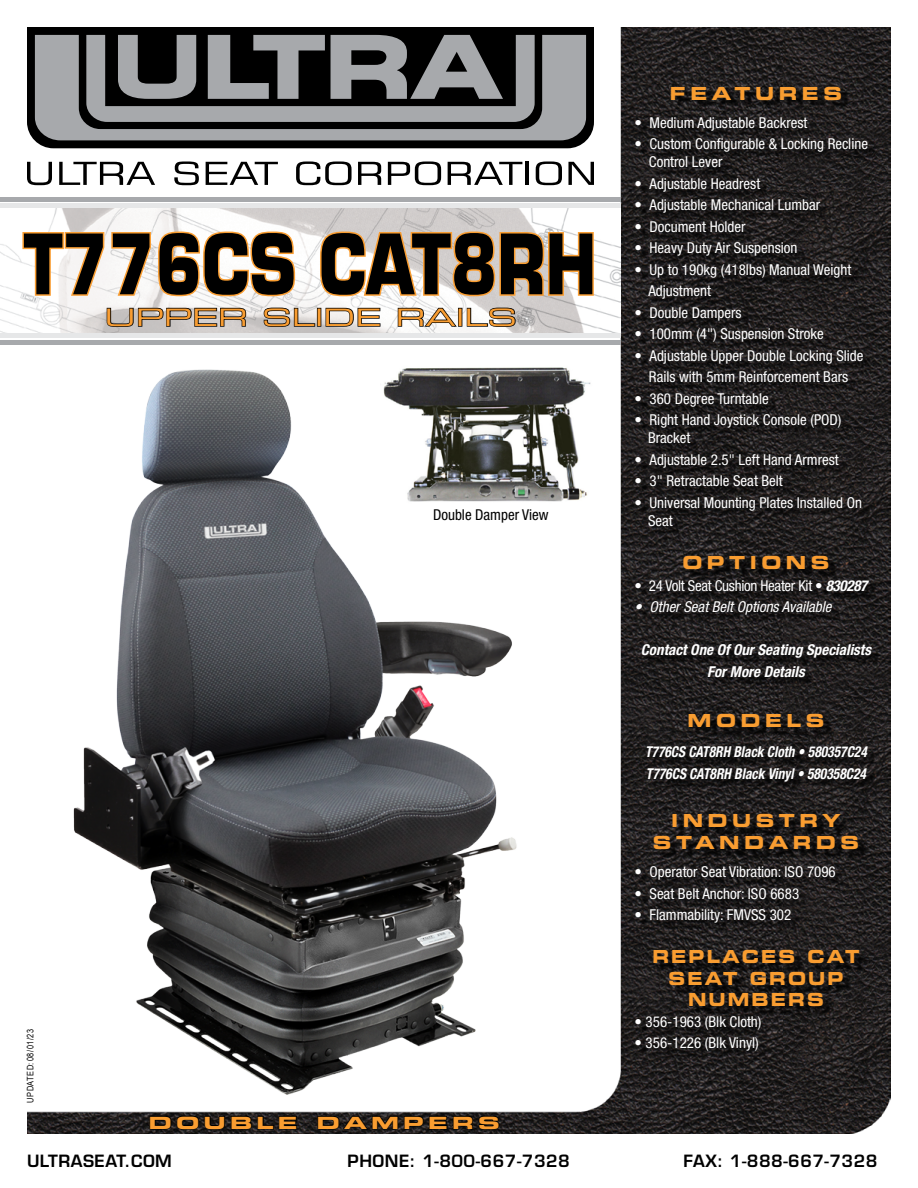
<style>
.page{position:relative;width:918px;height:1188px;background:#fff}
.page>*{position:absolute;margin:0;border:0;box-sizing:border-box;transform-origin:0 0}
.t1{font:700 81px "Eurostile LT Std";color:#000;scale:.8 1}
.t2{font:24px "Eurostile LT Std Ex 2";color:#f99d31;scale:1.25 1}
.Models{font:18px/21px "Eurostile LT Std Bold Ex 2";letter-spacing:.13em;color:#f99d31;text-align:center;scale:.9 1}
.Models-2{font:18px/21.6px "Eurostile LT Std Bold Ex 2";letter-spacing:.25em;color:#f99d31;text-align:center}
.Bulleted_List{font:18px "Eurostile LT Std Bold Ex 2";letter-spacing:.25em;color:#f99d31}
.t3{font:16.8px "Eurostile LT Std Bold Ex 2";letter-spacing:.2em;color:#f99d31;scale:1.25 1}
.t4{font:600 16.5px "Eurostile LT Std";letter-spacing:.03em;color:#000}
.Bulleted_List-2{font:condensed 15px/18px "Helvetica Neue LT Pro";color:#fff}
.Models-3{font:italic 700 condensed 15px "Helvetica Neue LT Pro";color:#fff;scale:.9 1}
.Bulleted_List-3{font:italic 700 condensed 15px "Helvetica Neue LT Pro";color:#fff}
.Bulleted_List-4{font:condensed 15px "Helvetica Neue LT Pro";letter-spacing:-.02em;color:#fff}
.t5{font:italic condensed 15px "Helvetica Neue LT Pro";color:#fff}
.Bulleted_List-5{font:condensed 15px "Helvetica Neue LT Pro";color:#000}
.t6{font:9px "Arial Narrow";letter-spacing:.05em;color:#000}
.s1{font-weight:700;font-style:italic}
</style>
<div class="page">
<img style="left:27px;top:27px;width:864px;height:1107px">
<img style="left:1px;top:208px;width:620px;height:126px">
<hr style="left:1px;top:334px;width:620px;height:4px;background:#e6e7e8">
<hr style="left:1px;top:340px;width:620px;height:4px;background:#a7a9ac">
<hr style="left:1px;top:198px;width:620px;height:4px;background:#a7a9ac">
<hr style="left:1px;top:204px;width:620px;height:4px;background:#e6e7e8">
<svg style="left:27px;top:162px;width:25px;height:23px"></svg>
<svg style="left:59px;top:162px;width:96px;height:23px"></svg>
<svg style="left:174px;top:161px;width:25px;height:24px"></svg>
<svg style="left:206px;top:162px;width:72px;height:23px"></svg>
<svg style="left:296px;top:161px;width:56px;height:24px"></svg>
<svg style="left:358px;top:162px;width:23px;height:23px"></svg>
<svg style="left:388px;top:161px;width:53px;height:24px"></svg>
<svg style="left:448px;top:162px;width:74px;height:23px"></svg>
<hr style="left:526px;top:162px;width:3px;height:23px;background:#000">
<svg style="left:536px;top:161px;width:26px;height:24px"></svg>
<svg style="left:568px;top:162px;width:26px;height:23px"></svg>
<svg style="left:27px;top:27px;width:567px;height:121px;background:#0a0a0a"></svg>
<svg style="left:35px;top:35px;width:551px;height:105px;background:#7e8082"></svg>
<svg style="left:86px;top:35px;width:449px;height:87px;background:#636566"></svg>
<svg style="left:149px;top:1115px;width:149px;height:15px;background:#161414"></svg>
<svg style="left:317px;top:1115px;width:183px;height:16px;background:#161515"></svg>
<div style="left:640px;top:90px;width:240px;height:969px;background:#000;opacity:.75"></div>
<svg style="left:106px;top:307px;width:141px;height:21px;background:#888685"></svg>
<svg style="left:263px;top:307px;width:53px;height:21px"></svg>
<div style="left:317px;top:308px;width:4px;height:19px;border:2px solid #000"></div>
<svg style="left:325px;top:307px;width:56px;height:20px"></svg>
<svg style="left:397px;top:307px;width:61px;height:21px"></svg>
<div style="left:458px;top:308px;width:4px;height:19px;border:2px solid #000"></div>
<svg style="left:466px;top:307px;width:50px;height:21px"></svg>
<svg style="left:21px;top:230px;width:276px;height:68px"></svg>
<svg style="left:319px;top:230px;width:276px;height:68px"></svg>
<img style="left:520px;top:364px;width:75px;height:148px">
<img style="left:66px;top:338px;width:454px;height:767px">
<p class="t1" style="left:24px;top:214px;width:717px">T776CS CAT8RH</p>
<p class="t2" style="left:105px;top:301px;width:332px">UPPER SLIDE RAILS</p>
<p class="Bulleted_List-5" style="left:433px;top:506px;width:117px">Double Damper View</p>
<p class="t6" style="left:24px;top:1102px;width:75px;rotate:-90deg">UPDATED: 08/01/23</p>
<p class="t3" style="left:149px;top:1111px;width:283px">DOUBLE DAMPERS</p>
<p class="Models-2" style="left:670px;top:82px;width:174px">FEATURES</p>
<p class="Bulleted_List-2" style="left:634px;top:113px;width:174px">• Medium Adjustable Backrest</p>
<p class="Bulleted_List-2" style="left:649px;top:135px;width:221px;text-indent:-14px">• Custom Configurable &amp; Locking Recline<br>Control Lever</p>
<p class="Bulleted_List-2" style="left:634px;top:174px;width:127px">• Adjustable Headrest</p>
<p class="Bulleted_List-2" style="left:634px;top:196px;width:187px">• Adjustable Mechanical Lumbar</p>
<p class="Bulleted_List-2" style="left:634px;top:217px;width:113px">• Document Holder</p>
<p class="Bulleted_List-2" style="left:634px;top:239px;width:165px">• Heavy Duty Air Suspension</p>
<p class="Bulleted_List-2" style="left:634px;top:260px;width:218px">• Up to 190kg (418lbs) Manual Weight</p>
<p class="Bulleted_List-2" style="left:648px;top:282px;width:64px">Adjustment</p>
<p class="Bulleted_List-2" style="left:634px;top:304px;width:109px">• Double Dampers</p>
<p class="Bulleted_List-2" style="left:634px;top:325px;width:191px">• 100mm (4") Suspension Stroke</p>
<p class="Bulleted_List-2" style="left:634px;top:347px;width:231px">• Adjustable Upper Double Locking Slide</p>
<p class="Bulleted_List-2" style="left:649px;top:368px;width:201px">Rails with 5mm Reinforcement Bars</p>
<p class="Bulleted_List-2" style="left:634px;top:390px;width:136px">• 360 Degree Turntable</p>
<p class="Bulleted_List-2" style="left:648px;top:411px;width:195px;text-indent:-14px">• Right Hand Joystick Console (POD)<br>Bracket</p>
<p class="Bulleted_List-2" style="left:634px;top:451px;width:206px">• Adjustable 2.5" Left Hand Armrest</p>
<p class="Bulleted_List-2" style="left:634px;top:472px;width:150px">• 3" Retractable Seat Belt</p>
<p class="Bulleted_List-2" style="left:648px;top:494px;width:216px;text-indent:-14px">• Universal Mounting Plates Installed On<br>Seat</p>
<p class="Bulleted_List" style="left:682px;top:550px;width:149px">OPTIONS</p>
<p class="Bulleted_List-4" style="left:634px;top:577px;width:234px">• 24 Volt Seat Cushion Heater Kit • <span class="s1">830287</span></p>
<p class="t5" style="left:634px;top:598px;width:198px">• Other Seat Belt Options Available</p>
<p class="Bulleted_List-3" style="left:641px;top:641px;width:232px">Contact One Of Our Seating Specialists</p>
<p class="Bulleted_List-3" style="left:707px;top:662px;width:99px">For More Details</p>
<p class="Bulleted_List" style="left:688px;top:708px;width:138px">MODELS</p>
<p class="Models-3" style="left:645px;top:743px;width:248px">T776CS CAT8RH Black Cloth • 580357C24</p>
<p class="Models-3" style="left:646px;top:764px;width:246px">T776CS CAT8RH Black Vinyl • 580358C24</p>
<p class="Models-2" style="left:653px;top:810px;width:208px">INDUSTRY<br>STANDARDS</p>
<p class="Bulleted_List-2" style="left:634px;top:863px;width:203px">• Operator Seat Vibration: ISO 7096</p>
<p class="Bulleted_List-2" style="left:634px;top:884px;width:166px">• Seat Belt Anchor: ISO 6683</p>
<p class="Bulleted_List-2" style="left:634px;top:906px;width:158px">• Flammability: FMVSS 302</p>
<p class="Models" style="left:652px;top:946px;width:232px">REPLACES CAT</p>
<p class="Models" style="left:668px;top:968px;width:196px">SEAT GROUP<br>NUMBERS</p>
<p class="Bulleted_List-2" style="left:634px;top:1013px;width:129px">• 356-1963 (Blk Cloth)</p>
<p class="Bulleted_List-2" style="left:634px;top:1034px;width:126px">• 356-1226 (Blk Vinyl)</p>
<p class="t4" style="left:27px;top:1151px;width:146px">ULTRASEAT.COM</p>
<p class="t4" style="left:348px;top:1151px;width:224px">PHONE: 1-800-667-7328</p>
<p class="t4" style="left:684px;top:1151px;width:195px">FAX: 1-888-667-7328</p>
</div>
